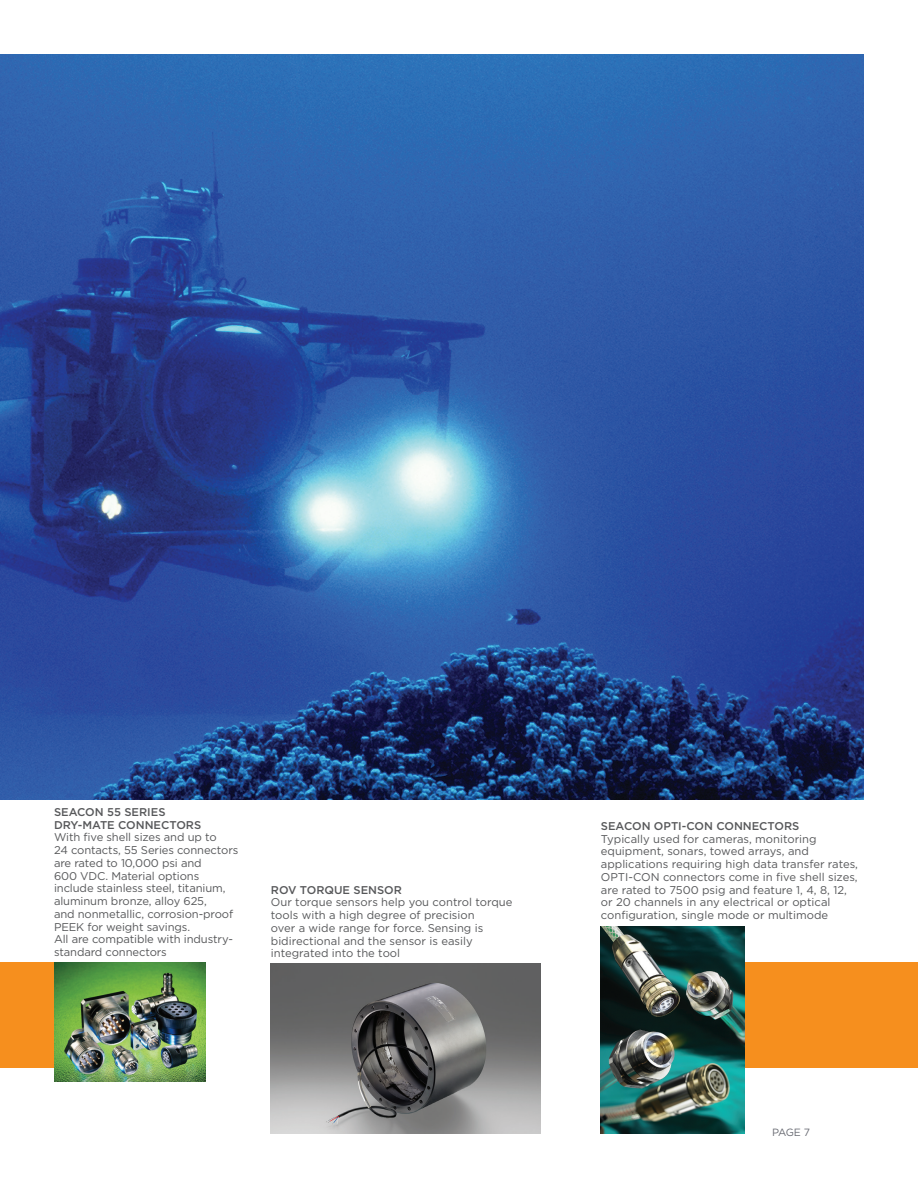
<style>
.page{position:relative;width:918px;height:1188px;background:#fff}
.page>*{position:absolute;margin:0;border:0;box-sizing:border-box;transform-origin:0 0}
.t1{font:11.25px/12.8px "Gotham";letter-spacing:-.005em;color:#57585a}
.t2{font:500 11.25px/12.8px "Gotham";color:#57585a}
.t3{font:10.5px "Gotham";color:#696b73}
</style>
<div class="page">
<img style="left:0;top:54px;width:864px;height:745px">
<div style="left:0;top:1060px;width:61px;height:8px;background:#f68f1e"></div>
<div style="left:0;top:962px;width:54px;height:104px;background:#f68f1e"></div>
<div style="left:741px;top:962px;width:177px;height:101px;background:#f68f1e"></div>
<div style="left:741px;top:1060px;width:177px;height:8px;background:#f68f1e"></div>
<img style="left:54px;top:962px;width:151px;height:119px">
<img style="left:601px;top:926px;width:144px;height:208px">
<img style="left:271px;top:963px;width:270px;height:170px">
<p class="t2" style="left:54px;top:806px;width:149px">SEACON 55 SERIES<br>DRY-MATE CONNECTORS</p>
<p class="t1" style="left:54px;top:831px;width:186px">With five shell sizes and up to<br>24 contacts, 55 Series connectors are rated to 10,000 psi and<br>600 VDC. Material options include stainless steel, titanium, aluminum bronze, alloy 625,<br>and nonmetallic, corrosion-proof<br>PEEK for weight savings.<br>All are compatible with industry&shy;standard connectors</p>
<p class="t2" style="left:271px;top:883px;width:133px">ROV TORQUE SENSOR</p>
<p class="t1" style="left:271px;top:896px;width:243px">Our torque sensors help you control torque tools with a high degree of precision<br>over a wide range for force. Sensing is bidirectional and the sensor is easily integrated into the tool</p>
<p class="t2" style="left:601px;top:819px;width:200px">SEACON OPTI-CON CONNECTORS</p>
<p class="t1" style="left:601px;top:832px;width:259px">Typically used for cameras, monitoring equipment, sonars, towed arrays, and applications requiring high data transfer rates, OPTI-CON connectors come in five shell sizes, are rated to 7500 psig and feature 1, 4, 8, 12, or 20 channels in any electrical or optical configuration, single mode or multimode</p>
<p class="t3" style="left:772px;top:1125px;width:39px">PAGE 7</p>
</div>
